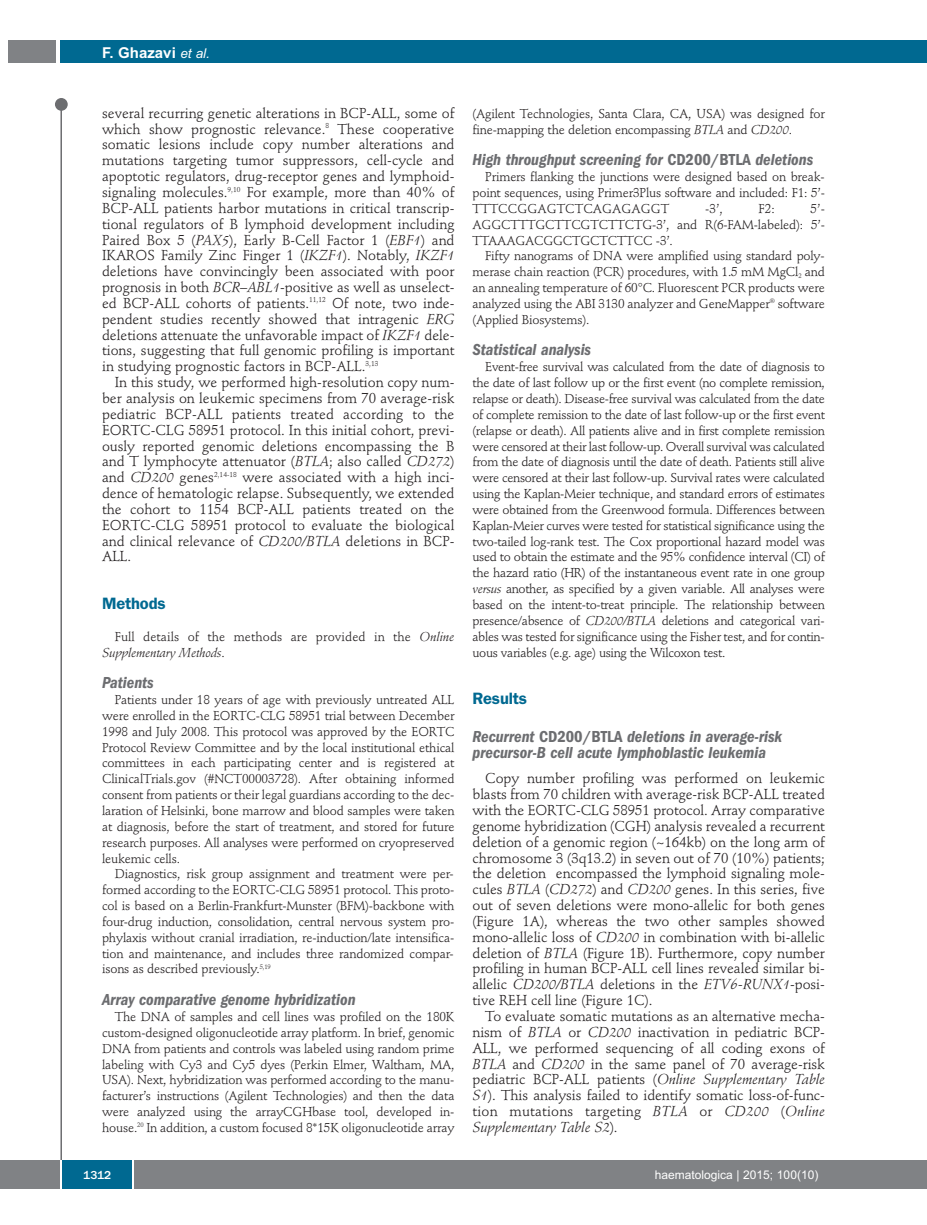
<style>
.page{position:relative;width:927px;height:1225px;background:#fff}
.page>*{position:absolute;margin:0;border:0;box-sizing:border-box;transform-origin:0 0}
.t1{font:italic 600 condensed 16.5px/16.5px "Franklin Gothic";color:#6c6d70}
.t2{font:600 16.5px "Franklin Gothic";letter-spacing:-.01em;color:#006991}
.t3{font:700 15px "Arial";color:#fff}
.t4{font:14.25px/15.9px "Stempel Schneidler";color:#231f20;text-align:justify}
.t5{font:12.75px/15.9px "Stempel Schneidler";letter-spacing:-.015em;color:#231f20;text-align:justify}
.t6{font:12.75px/15.9px "Stempel Schneidler";letter-spacing:.005em;color:#231f20}
.t7{font:12px "Arial";color:#fff}
.t8{font:500 12px "Franklin Gothic";color:#fff}
.s1{font-weight:400;font-style:italic;font-size:13.5px}
.s2{font-style:italic}
.s3{font-style:normal}
</style>
<div class="page">
<div style="left:911px;top:40px;width:16px;height:22px;background:#006991"></div>
<div style="left:910px;top:1160px;width:17px;height:28px;background:#808285"></div>
<div style="left:55px;top:98px;width:13px;height:13px;background:#6c6d70;border-radius:50%"></div>
<hr style="left:60px;top:101px;width:2px;height:1061px;background:#6c6d70">
<div style="left:60px;top:40px;width:852px;height:22px;background:#006991"></div>
<div style="left:9px;top:40px;width:47px;height:22px;background:#808285"></div>
<div style="left:0;top:1160px;width:911px;height:28px;background:#808285"></div>
<div style="left:62px;top:1160px;width:71px;height:28px;background:#006991"></div>
<hr style="left:60px;top:1160px;width:2px;height:28px;background:#fff">
<svg style="left:133px;top:1160px;width:1px;height:28px"></svg>
<p class="t3" style="left:102px;top:44px;width:110px">F. Ghazavi <span class="s1">et al.</span></p>
<p class="t4" style="left:102px;top:106px;width:354px">several recurring genetic alterations in BCP-ALL, some of which show prognostic relevance.<sup>8</sup> These cooperative somatic lesions include copy number alterations and mutations targeting tumor suppressors, cell-cycle and apoptotic regulators, drug-receptor genes and lymphoid&shy;signaling molecules.<sup>9,10</sup> For example, more than 40% of BCP-ALL patients harbor mutations in critical transcrip&shy;tional regulators of B lymphoid development including Paired Box 5 (<span class="s2">PAX5</span>), Early B-Cell Factor 1 (<span class="s2">EBF1</span>) and IKAROS Family Zinc Finger 1 (<span class="s2">IKZF1</span>). Notably, <span class="s2">IKZF1 </span>deletions have convincingly been associated with poor prognosis in both <span class="s2">BCR–ABL1</span>-positive as well as unselect&shy;ed BCP-ALL cohorts of patients.<sup>11,12</sup> Of note, two inde&shy;pendent studies recently showed that intragenic <span class="s2">ERG </span>deletions attenuate the unfavorable impact of <span class="s2">IKZF1</span> dele&shy;tions, suggesting that full genomic profiling is important in studying prognostic factors in BCP-ALL.<sup>3,13</sup></p>
<p class="t4" style="left:102px;top:376px;width:354px;text-indent:13px">In this study, we performed high-resolution copy num&shy;ber analysis on leukemic specimens from 70 average-risk pediatric BCP-ALL patients treated according to the EORTC-CLG 58951 protocol. In this initial cohort, previ&shy;ously reported genomic deletions encompassing the B and T lymphocyte attenuator (<span class="s2">BTLA</span>; also called <span class="s2">CD272</span>) and <span class="s2">CD200</span> genes<sup>2,14-18</sup> were associated with a high inci&shy;dence of hematologic relapse. Subsequently, we extended the cohort to 1154 BCP-ALL patients treated on the EORTC-CLG 58951 protocol to evaluate the biological and clinical relevance of <span class="s2">CD200/BTLA</span> deletions in BCP-ALL.</p>
<p class="t2" style="left:102px;top:597px;width:65px">Methods</p>
<p class="t6" style="left:102px;top:629px;width:354px;text-indent:13px">Full details of the methods are provided in the <span class="s2">Online<br>Supplementary Methods</span>.</p>
<p class="t1" style="left:102px;top:675px;width:53px">Patients</p>
<p class="t5" style="left:102px;top:693px;width:354px;text-indent:13px">Patients under 18 years of age with previously untreated ALL were enrolled in the EORTC-CLG 58951 trial between December 1998 and July 2008. This protocol was approved by the EORTC Protocol Review Committee and by the local institutional ethical committees in each participating center and is registered at ClinicalTrials.gov (#NCT00003728). After obtaining informed consent from patients or their legal guardians according to the dec&shy;laration of Helsinki, bone marrow and blood samples were taken at diagnosis, before the start of treatment, and stored for future research purposes. All analyses were performed on cryopreserved leukemic cells.</p>
<p class="t5" style="left:102px;top:867px;width:354px;text-indent:13px">Diagnostics, risk group assignment and treatment were per&shy;formed according to the EORTC-CLG 58951 protocol. This proto&shy;col is based on a Berlin-Frankfurt-Munster (BFM)-backbone with four-drug induction, consolidation, central nervous system pro&shy;phylaxis without cranial irradiation, re-induction/late intensifica&shy;tion and maintenance, and includes three randomized compar&shy;isons as described previously.<sup>5,19</sup></p>
<p class="t1" style="left:102px;top:992px;width:255px">Array comparative genome hybridization</p>
<p class="t5" style="left:102px;top:1010px;width:354px;text-indent:13px">The DNA of samples and cell lines was profiled on the 180K custom-designed oligonucleotide array platform. In brief, genomic DNA from patients and controls was labeled using random prime labeling with Cy3 and Cy5 dyes (Perkin Elmer, Waltham, MA, USA). Next, hybridization was performed according to the manu&shy;facturer’s instructions (Agilent Technologies) and then the data were analyzed using the arrayCGHbase tool, developed in&shy;house.<sup>20</sup> In addition, a custom focused 8*15K oligonucleotide array</p>
<p class="t5" style="left:472px;top:107px;width:354px">(Agilent Technologies, Santa Clara, CA, USA) was designed for fine-mapping the deletion encompassing <span class="s2">BTLA</span> and <span class="s2">CD200</span>.</p>
<p class="t1" style="left:472px;top:153px;width:342px">High throughput screening for <span class="s3">CD200/BTLA</span> deletions</p>
<p class="t5" style="left:472px;top:170px;width:354px;text-indent:13px">Primers flanking the junctions were designed based on break&shy;point sequences, using Primer3Plus software and included: F1: 5’- TTTCCGGAGTCTCAGAGAGGT</p>
<p class="t5" style="left:472px;top:202px;width:354px;text-indent:338px">5’- AGGCTTTGCTTCGTCTTCTG-3’, and R(6-FAM-labeled): 5’- TTAAAGACGGCTGCTCTTCC -3’.</p>
<p class="t5" style="left:472px;top:249px;width:354px;text-indent:13px">Fifty nanograms of DNA were amplified using standard poly&shy;merase chain reaction (PCR) procedures, with 1.5 mM MgCl<sub>2</sub> and an annealing temperature of 60°C. Fluorescent PCR products were analyzed using the ABI 3130 analyzer and GeneMapper<sup>®</sup> software (Applied Biosystems).</p>
<p class="t1" style="left:472px;top:343px;width:120px">Statistical analysis</p>
<p class="t5" style="left:472px;top:360px;width:354px;text-indent:13px">Event-free survival was calculated from the date of diagnosis to the date of last follow up or the first event (no complete remission, relapse or death). Disease-free survival was calculated from the date of complete remission to the date of last follow-up or the first event (relapse or death). All patients alive and in first complete remission were censored at their last follow-up. Overall survival was calculated from the date of diagnosis until the date of death. Patients still alive were censored at their last follow-up. Survival rates were calculated using the Kaplan-Meier technique, and standard errors of estimates were obtained from the Greenwood formula. Differences between Kaplan-Meier curves were tested for statistical significance using the two-tailed log-rank test. The Cox proportional hazard model was used to obtain the estimate and the 95% confidence interval (CI) of the hazard ratio (HR) of the instantaneous event rate in one group <span class="s2">versus</span> another, as specified by a given variable. All analyses were based on the intent-to-treat principle. The relationship between presence/absence of <span class="s2">CD200/BTLA</span> deletions and categorical vari&shy;ables was tested for significance using the Fisher test, and for contin&shy;uous variables (e.g. age) using the Wilcoxon test.</p>
<p class="t2" style="left:472px;top:692px;width:56px">Results</p>
<p class="t1" style="left:472px;top:729px;width:311px">Recurrent <span class="s3">CD200/BTLA</span> deletions in average-risk precursor-B cell acute lymphoblastic leukemia</p>
<p class="t4" style="left:472px;top:772px;width:354px;text-indent:13px">Copy number profiling was performed on leukemic blasts from 70 children with average-risk BCP-ALL treated with the EORTC-CLG 58951 protocol. Array comparative genome hybridization (CGH) analysis revealed a recurrent deletion of a genomic region (~164kb) on the long arm of chromosome 3 (3q13.2) in seven out of 70 (10%) patients; the deletion encompassed the lymphoid signaling mole&shy;cules <span class="s2">BTLA</span> (<span class="s2">CD272</span>) and <span class="s2">CD200</span> genes. In this series, five out of seven deletions were mono-allelic for both genes (Figure 1A), whereas the two other samples showed mono-allelic loss of <span class="s2">CD200</span> in combination with bi-allelic deletion of <span class="s2">BTLA</span> (Figure 1B). Furthermore, copy number profiling in human BCP-ALL cell lines revealed similar bi&shy;allelic <span class="s2">CD200/BTLA</span> deletions in the <span class="s2">ETV6-RUNX1</span>-posi&shy;tive REH cell line (Figure 1C).</p>
<p class="t4" style="left:472px;top:1009px;width:354px;text-indent:13px">To evaluate somatic mutations as an alternative mecha&shy;nism of <span class="s2">BTLA</span> or <span class="s2">CD200</span> inactivation in pediatric BCP-ALL, we performed sequencing of all coding exons of <span class="s2">BTLA</span> and <span class="s2">CD200</span> in the same panel of 70 average-risk pediatric BCP-ALL patients (<span class="s2">Online Supplementary Table S1</span>). This analysis failed to identify somatic loss-of-func&shy;tion mutations targeting <span class="s2">BTLA</span> or <span class="s2">CD200</span> (<span class="s2">Online Supplementary Table S2</span>).</p>
<p class="t5" style="left:705px;top:202px;width:19px">-3’,</p>
<p class="t5" style="left:759px;top:202px;width:18px">F2:</p>
<p class="t8" style="left:83px;top:1167px;width:30px">1312</p>
<p class="t7" style="left:655px;top:1167px;width:165px">haematologica | 2015; 100(10)</p>
</div>
